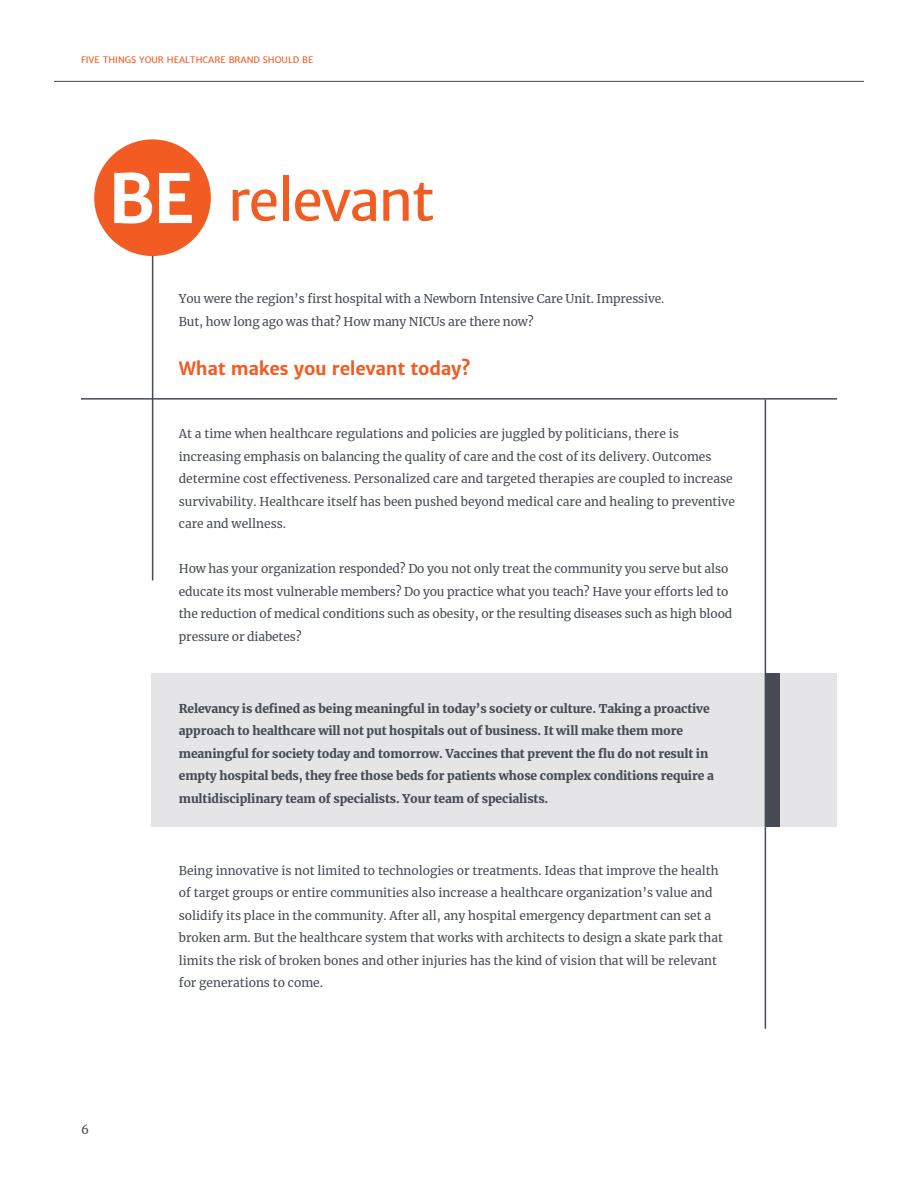
<style>
.page{position:relative;width:918px;height:1188px;background:#fff}
.page>*{position:absolute;margin:0;border:0;box-sizing:border-box;transform-origin:0 0}
.t1{font:55.5px "Merriweather Sans";letter-spacing:-.03em;color:#f25b21}
.t2{font:700 18px "Merriweather Sans";letter-spacing:-.02em;color:#f25b21}
.t3{font:12px/22.5px "Merriweather";color:#464b54}
.t4{font:900 12px/22.5px "Merriweather";letter-spacing:-.01em;color:#464b54}
.t5{font:9px "Merriweather Sans";color:#f25b21}
.s1{font-weight:700;font-size:67.5px;color:#fff}
</style>
<div class="page">
<hr style="left:54px;top:81px;width:810px;height:1px;background:#464b54">
<div style="left:152px;top:674px;width:685px;height:153px;background:#e5e5e7"></div>
<div style="left:766px;top:674px;width:14px;height:153px;background:#464b54"></div>
<hr style="left:765px;top:400px;width:1px;height:629px;background:#464b54">
<hr style="left:81px;top:398px;width:756px;height:2px;background:#464b54">
<hr style="left:152px;top:166px;width:1px;height:414px;background:#464b54">
<div style="left:94px;top:139px;width:117px;height:117px;background:#f25b21;border-radius:50%"></div>
<p class="t5" style="left:81px;top:54px;width:234px">FIVE THINGS YOUR HEALTHCARE BRAND SHOULD BE</p>
<h1 class="t1" style="left:108px;top:167px;width:328px"><span class="s1">BE</span> relevant</h1>
<p class="t3" style="left:179px;top:287px;width:487px">You were the region’s first hospital with a Newborn Intensive Care Unit. Impressive.<br>But, how long ago was that? How many NICUs are there now?</p>
<h2 class="t2" style="left:179px;top:358px;width:293px">What makes you relevant today?</h2>
<p class="t3" style="left:179px;top:422px;width:558px">At a time when healthcare regulations and policies are juggled by politicians, there is increasing emphasis on balancing the quality of care and the cost of its delivery. Outcomes determine cost effectiveness. Personalized care and targeted therapies are coupled to increase survivability. Healthcare itself has been pushed beyond medical care and healing to preventive care and wellness.</p>
<p class="t3" style="left:179px;top:557px;width:555px">How has your organization responded? Do you not only treat the community you serve but also educate its most vulnerable members? Do you practice what you teach? Have your efforts led to the reduction of medical conditions such as obesity, or the resulting diseases such as high blood pressure or diabetes?</p>
<p class="t4" style="left:179px;top:697px;width:537px">Relevancy is defined as being meaningful in today’s society or culture. Taking a proactive approach to healthcare will not put hospitals out of business. It will make them more meaningful for society today and tomorrow. Vaccines that prevent the flu do not result in empty hospital beds, they free those beds for patients whose complex conditions require a multidisciplinary team of specialists. Your team of specialists.</p>
<p class="t3" style="left:81px;top:1118px;width:9px">6</p>
<p class="t3" style="left:179px;top:859px;width:546px">Being innovative is not limited to technologies or treatments. Ideas that improve the health of target groups or entire communities also increase a healthcare organization’s value and solidify its place in the community. After all, any hospital emergency department can set a broken arm. But the healthcare system that works with architects to design a skate park that limits the risk of broken bones and other injuries has the kind of vision that will be relevant for generations to come.</p>
</div>
